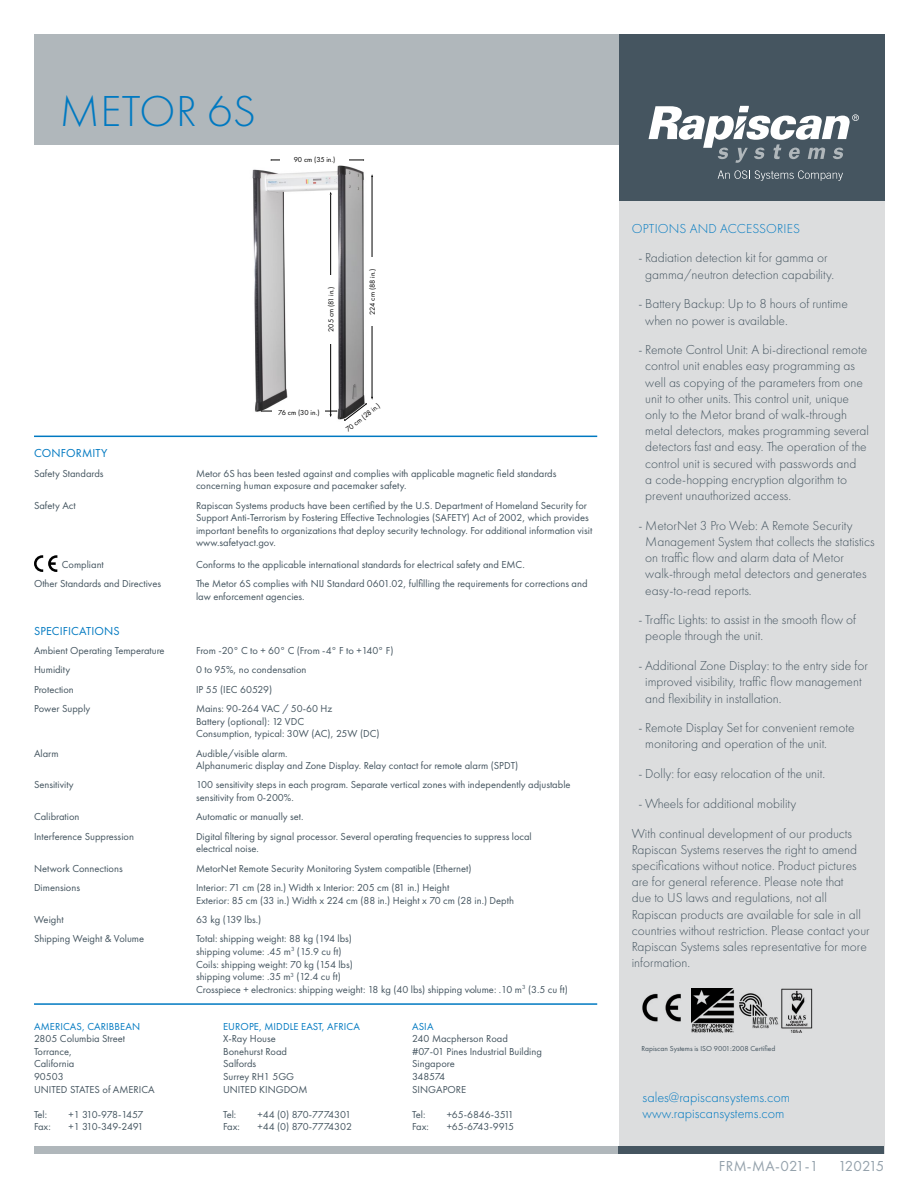
<style>
.page{position:relative;width:918px;height:1188px;background:#fff}
.page>*{position:absolute;margin:0;border:0;box-sizing:border-box;transform-origin:0 0}
.t1{font:300 45px "Futura PT";letter-spacing:.01em;color:#0079c1}
.t2{font:15px "Futura PT";letter-spacing:.01em;color:#95a2ac}
.t3{font:300 14.25px/16.5px "Futura PT";color:#0079c1}
.t4{font:300 13.5px/16.2px "Futura PT";color:#455560}
.t5{font:300 13.5px "Futura PT";letter-spacing:.01em;color:#0079c1}
.t6{font:12px "Futura PT";letter-spacing:.01em;color:#0079c1}
.t7{font:10.5px/12.6px "Futura PT";color:#455560}
.t8{font:10.5px "Futura PT";letter-spacing:.01em;color:#0079c1}
.t9{font:10.5px "Futura PT";letter-spacing:-.025em;color:#455560}
.t10{font:10.5px "Futura PT";letter-spacing:-.065em;color:#455560}
.t11{font:10.5px "Futura PT";letter-spacing:-.05em;color:#455560}
.t12{font:7.5px "Futura PT";color:#000}
.t13{font:7.5px "Futura PT";color:#455560}
</style>
<div class="page">
<div style="left:34px;top:34px;width:589px;height:111px;background:#b0b7bb"></div>
<div style="left:34px;top:1147px;width:589px;height:7px;background:#b0b7bb"></div>
<div style="left:619px;top:201px;width:265px;height:953px;background:#dcddde"></div>
<div style="left:619px;top:1147px;width:265px;height:7px;background:#455560"></div>
<svg style="left:34px;top:555px;width:23px;height:17px"></svg>
<div style="left:619px;top:34px;width:265px;height:167px;background:#455560"></div>
<img style="left:691px;top:988px;width:122px;height:45px">
<img style="left:642px;top:993px;width:39px;height:29px">
<hr style="left:34px;top:1003px;width:563px;height:2px;background:#0079c1">
<svg style="left:649px;top:106px;width:210px;height:57px"></svg>
<svg style="left:718px;top:170px;width:125px;height:11px"></svg>
<img style="left:252px;top:165px;width:112px;height:250px">
<hr style="left:372px;top:177px;width:1px;height:220px;background:#000">
<div style="left:367px;top:258px;width:11px;height:68px;background:#fff"></div>
<hr style="left:330px;top:195px;width:1px;height:220px;background:#000">
<div style="left:325px;top:275px;width:11px;height:68px;background:#fff"></div>
<hr style="left:271px;top:159px;width:92px;height:1px;background:#000">
<div style="left:280px;top:153px;width:69px;height:11px;background:#fff"></div>
<hr style="left:261px;top:411px;width:76px;height:1px;background:#000">
<div style="left:273px;top:406px;width:52px;height:11px;background:#fff"></div>
<svg style="left:330px;top:395px;width:59px;height:43px"></svg>
<hr style="left:34px;top:436px;width:563px;height:1px;background:#0079c1">
<h1 class="t1" style="left:60px;top:86px;width:198px">METOR 6S</h1>
<p class="t12" style="left:294px;top:155px;width:43px">90 cm (35 in.)</p>
<p class="t12" style="left:327px;top:332px;width:46px;rotate:-90deg">205 cm (81 in.)</p>
<p class="t12" style="left:368px;top:315px;width:47px;rotate:-90deg">224 cm (88 in.)</p>
<p class="t12" style="left:278px;top:408px;width:43px">76 cm (30 in.)</p>
<p class="t12" style="left:344px;top:427px;width:43px;rotate:-38deg">70 cm (28 in.)</p>
<p class="t6" style="left:34px;top:446px;width:75px">CONFORMITY</p>
<p class="t7" style="left:34px;top:467px;width:71px">Safety Standards</p>
<p class="t7" style="left:196px;top:467px;width:362px">Metor 6S has been tested against and complies with applicable magnetic field standards concerning human exposure and pacemaker safety.</p>
<p class="t7" style="left:34px;top:499px;width:43px">Safety Act</p>
<p class="t7" style="left:196px;top:499px;width:398px">Rapiscan Systems products have been certified by the U.S. Department of Homeland Security for Support Anti-Terrorism by Fostering Effective Technologies (SAFETY) Act of 2002, which provides important benefits to organizations that deploy security technology. For additional information visit www.safetyact.gov.</p>
<p class="t7" style="left:62px;top:558px;width:44px">Compliant</p>
<p class="t7" style="left:196px;top:558px;width:330px">Conforms to the applicable international standards for electrical safety and EMC.</p>
<p class="t7" style="left:34px;top:577px;width:129px">Other Standards and Directives</p>
<p class="t7" style="left:196px;top:577px;width:393px">The Metor 6S complies with NIJ Standard 0601.02, fulfilling the requirements for corrections and law enforcement agencies.</p>
<p class="t6" style="left:34px;top:623px;width:87px">SPECIFICATIONS</p>
<p class="t7" style="left:34px;top:644px;width:132px">Ambient Operating Temperature</p>
<p class="t7" style="left:196px;top:644px;width:199px">From -20° C to + 60° C (From -4° F to +140° F)</p>
<p class="t7" style="left:34px;top:663px;width:38px">Humidity</p>
<p class="t7" style="left:196px;top:663px;width:112px">0 to 95%, no condensation</p>
<p class="t7" style="left:34px;top:683px;width:41px">Protection</p>
<p class="t7" style="left:196px;top:683px;width:78px">IP 55 (IEC 60529)</p>
<p class="t7" style="left:34px;top:702px;width:58px">Power Supply</p>
<p class="t7" style="left:196px;top:702px;width:185px">Mains: 90-264 VAC / 50-60 Hz<br>Battery (optional): 12 VDC<br>Consumption, typical: 30W (AC), 25W (DC)</p>
<p class="t7" style="left:34px;top:747px;width:26px">Alarm</p>
<p class="t7" style="left:196px;top:747px;width:324px">Audible/visible alarm.<br>Alphanumeric display and Zone Display. Relay contact for remote alarm (SPDT)</p>
<p class="t7" style="left:34px;top:779px;width:41px">Sensitivity</p>
<p class="t7" style="left:196px;top:779px;width:376px">100 sensitivity steps in each program. Separate vertical zones with independently adjustable sensitivity from 0-200%.</p>
<p class="t7" style="left:34px;top:811px;width:47px">Calibration</p>
<p class="t7" style="left:196px;top:811px;width:109px">Automatic or manually set.</p>
<p class="t7" style="left:34px;top:830px;width:101px">Interference Suppression</p>
<p class="t7" style="left:196px;top:830px;width:337px">Digital filtering by signal processor. Several operating frequencies to suppress local electrical noise.</p>
<p class="t7" style="left:34px;top:862px;width:90px">Network Connections</p>
<p class="t7" style="left:196px;top:862px;width:277px">MetorNet Remote Security Monitoring System compatible (Ethernet)</p>
<p class="t7" style="left:34px;top:881px;width:48px">Dimensions</p>
<p class="t7" style="left:196px;top:881px;width:319px">Interior: 71 cm (28 in.) Width x Interior: 205 cm (81 in.) Height<br>Exterior: 85 cm (33 in.) Width x 224 cm (88 in.) Height x 70 cm (28 in.) Depth</p>
<p class="t7" style="left:34px;top:913px;width:31px">Weight</p>
<p class="t7" style="left:196px;top:913px;width:67px">63 kg (139 lbs.)</p>
<p class="t7" style="left:34px;top:933px;width:112px">Shipping Weight &amp; Volume</p>
<p class="t7" style="left:196px;top:933px;width:373px">Total: shipping weight: 88 kg (194 lbs)<br>shipping volume: .45 m<sup>3</sup> (15.9 cu ft)<br>Coils: shipping weight: 70 kg (154 lbs)<br>shipping volume: .35 m<sup>3</sup> (12.4 cu ft)<br>Crosspiece + electronics: shipping weight: 18 kg (40 lbs) shipping volume: .10 m<sup>3</sup> (3.5 cu ft)</p>
<p class="t8" style="left:34px;top:1020px;width:108px">AMERICAS, CARIBBEAN</p>
<p class="t7" style="left:34px;top:1032px;width:122px">2805 Columbia Street<br>Torrance,<br>California<br>90503<br>UNITED STATES of AMERICA</p>
<p class="t7" style="left:34px;top:1108px;width:15px">Tel:</p>
<p class="t10" style="left:69px;top:1108px;width:77px">+1 310-978-1457</p>
<p class="t7" style="left:34px;top:1121px;width:18px">Fax:</p>
<p class="t11" style="left:69px;top:1121px;width:77px">+1 310-349-2491</p>
<p class="t8" style="left:223px;top:1020px;width:138px">EUROPE, MIDDLE EAST, AFRICA</p>
<p class="t7" style="left:223px;top:1032px;width:86px">X-Ray House<br>Bonehurst Road<br>Salfords<br>Surrey RH1 5GG<br>UNITED KINGDOM</p>
<p class="t7" style="left:223px;top:1108px;width:15px">Tel:</p>
<p class="t7" style="left:258px;top:1108px;width:95px">+44 (0) 870-7774301</p>
<p class="t7" style="left:223px;top:1121px;width:18px">Fax:</p>
<p class="t7" style="left:258px;top:1121px;width:96px">+44 (0) 870-7774302</p>
<p class="t8" style="left:412px;top:1020px;width:23px">ASIA</p>
<p class="t7" style="left:412px;top:1032px;width:131px">240 Macpherson Road #07-01 Pines Industrial Building<br>Singapore<br>348574<br>SINGAPORE</p>
<p class="t7" style="left:412px;top:1108px;width:15px">Tel:</p>
<p class="t9" style="left:447px;top:1108px;width:69px">+65-6846-3511</p>
<p class="t7" style="left:412px;top:1121px;width:18px">Fax:</p>
<p class="t9" style="left:447px;top:1121px;width:69px">+65-6743-9915</p>
<p class="t5" style="left:632px;top:221px;width:170px">OPTIONS AND ACCESSORIES</p>
<p class="t4" style="left:639px;top:250px;width:197px;text-align:center">- Radiation detection kit for gamma or gamma/neutron detection capability.</p>
<p class="t4" style="left:645px;top:296px;width:204px;text-indent:-7px">- Battery Backup: Up to 8 hours of runtime when no power is available.</p>
<p class="t4" style="left:645px;top:342px;width:225px;text-indent:-7px">- Remote Control Unit: A bi-directional remote control unit enables easy programming as well as copying of the parameters from one unit to other units. This control unit, unique only to the Metor brand of walk-through metal detectors, makes programming several detectors fast and easy. The operation of the control unit is secured with passwords and<br>a code-hopping encryption algorithm to prevent unauthorized access.</p>
<p class="t4" style="left:645px;top:517px;width:231px;text-indent:-7px">- MetorNet 3 Pro Web: A Remote Security Management System that collects the statistics on traffic flow and alarm data of Metor walk-through metal detectors and generates easy-to-read reports.</p>
<p class="t4" style="left:645px;top:612px;width:212px;text-indent:-7px">- Traffic Lights: to assist in the smooth flow of people through the unit.</p>
<p class="t4" style="left:645px;top:658px;width:224px;text-indent:-7px">- Additional Zone Display: to the entry side for improved visibility, traffic flow management and flexibility in installation.</p>
<p class="t4" style="left:645px;top:720px;width:211px;text-indent:-7px">- Remote Display Set for convenient remote monitoring and operation of the unit.</p>
<p class="t4" style="left:639px;top:766px;width:188px">- Dolly: for easy relocation of the unit.</p>
<p class="t4" style="left:639px;top:795px;width:159px">- Wheels for additional mobility</p>
<p class="t4" style="left:632px;top:825px;width:239px">With continual development of our products Rapiscan Systems reserves the right to amend specifications without notice. Product pictures are for general reference. Please note that<br>due to US laws and regulations, not all Rapiscan products are available for sale in all countries without restriction. Please contact your Rapiscan Systems sales representative for more information.</p>
<p class="t13" style="left:642px;top:1044px;width:135px">Rapiscan Systems is ISO 9001:2008 Certified</p>
<h3 class="t3" style="left:643px;top:1089px;width:149px">sales@rapiscansystems.com www.rapiscansystems.com</h3>
<h2 class="t2" style="left:719px;top:1157px;width:101px">FRM-MA-021-1</h2>
<h2 class="t2" style="left:838px;top:1157px;width:48px">120215</h2>
</div>
